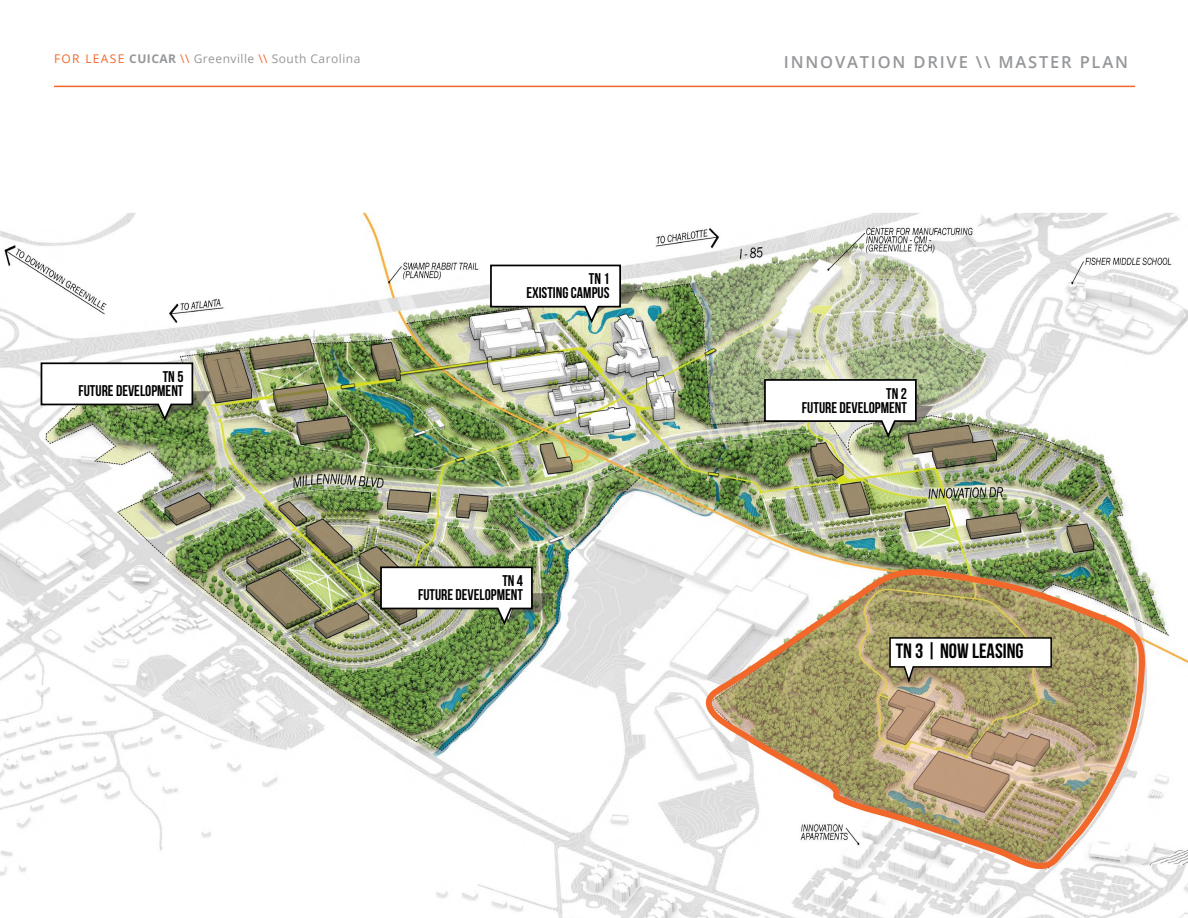
<style>
.page{position:relative;width:1188px;height:918px;background:#fff}
.page>*{position:absolute;margin:0;border:0;box-sizing:border-box;transform-origin:0 0}
.t1{font:700 20.7px "Bebas Neue";color:#000}
.t2{font:600 16.5px "Open Sans";letter-spacing:.11em;color:#95979a}
.t3{font:700 15.45px/13.8px "Bebas Neue";color:#000;text-align:right}
.t4{font:12px "Open Sans";letter-spacing:.04em;color:#95979a}
.s1{color:#f2682a}
.s2{font-weight:700}
</style>
<div class="page">
<hr style="left:54px;top:86px;width:1081px;height:1px;background:#f2682a">
<img style="left:0;top:213px;width:1188px;height:705px">
<img style="left:701px;top:565px;width:448px;height:308px">
<svg style="left:889px;top:636px;width:164px;height:50px"></svg>
<img style="left:379px;top:566px;width:155px;height:61px">
<svg style="left:489px;top:264px;width:133px;height:61px"></svg>
<img style="left:763px;top:378px;width:155px;height:62px">
<svg style="left:40px;top:362px;width:154px;height:61px"></svg>
<p class="t4" style="left:54px;top:51px;width:308px"><span class="s1">FOR LEASE</span> <span class="s2">CUICAR</span> <span class="s1">\\</span> Greenville <span class="s1">\\</span> South Carolina</p>
<p class="t3" style="left:78px;top:370px;width:107px">TN 5<br>FUTURE DEVELOPMENT</p>
<p class="t3" style="left:526px;top:272px;width:85px">TN 1<br>EXISTING CAMPUS</p>
<p class="t3" style="left:418px;top:574px;width:107px">TN 4<br>FUTURE DEVELOPMENT</p>
<p class="t2" style="left:784px;top:51px;width:346px">INNOVATION DRIVE \\ MASTER PLAN</p>
<p class="t3" style="left:802px;top:386px;width:107px">TN 2<br>FUTURE DEVELOPMENT</p>
<h1 class="t1" style="left:896px;top:640px;width:129px">TN 3 | NOW LEASING</h1>
</div>
